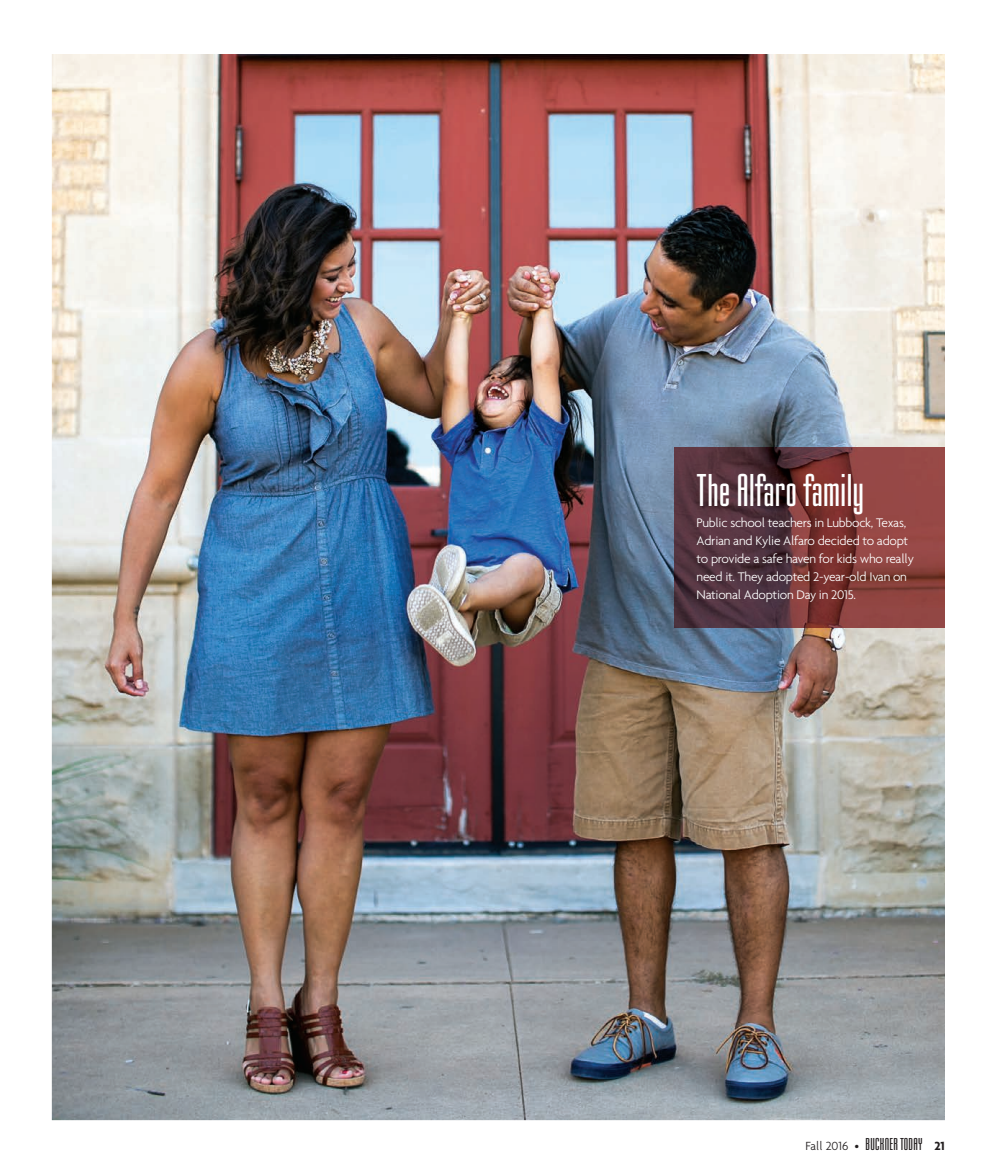
<style>
.page{position:relative;width:999px;height:1175px;background:#fff}
.page>*{position:absolute;margin:0;border:0;box-sizing:border-box;transform-origin:0 0}
.t1{font:48px "Mekanik Plain";letter-spacing:.01em;color:#fff}
.t2{font:18px "Mekanik Plain";letter-spacing:.02em;color:#231f20}
.t3{font:300 13.5px/18px "Agenda";letter-spacing:-.02em;color:#fff}
.s1{font-family:"Agenda";font-weight:300;font-size:12.75px}
.s2{font-family:"Agenda";font-weight:700;font-size:12.75px}
</style>
<div class="page">
<img style="left:52px;top:54px;width:893px;height:1066px">
<img style="left:674px;top:447px;width:271px;height:180px">
<h1 class="t1" style="left:697px;top:461px;width:169px">The Alfaro family</h1>
<p class="t3" style="left:697px;top:513px;width:219px">Public school teachers in Lubbock, Texas, Adrian and Kylie Alfaro decided to adopt to provide a safe haven for kids who really need it. They adopted 2-year-old Ivan on National Adoption Day in 2015.</p>
<h2 class="t2" style="left:805px;top:1133px;width:141px"><span class="s1">Fall 2016 •</span> BUCKNER TODAY <span class="s2">21</span></h2>
</div>
